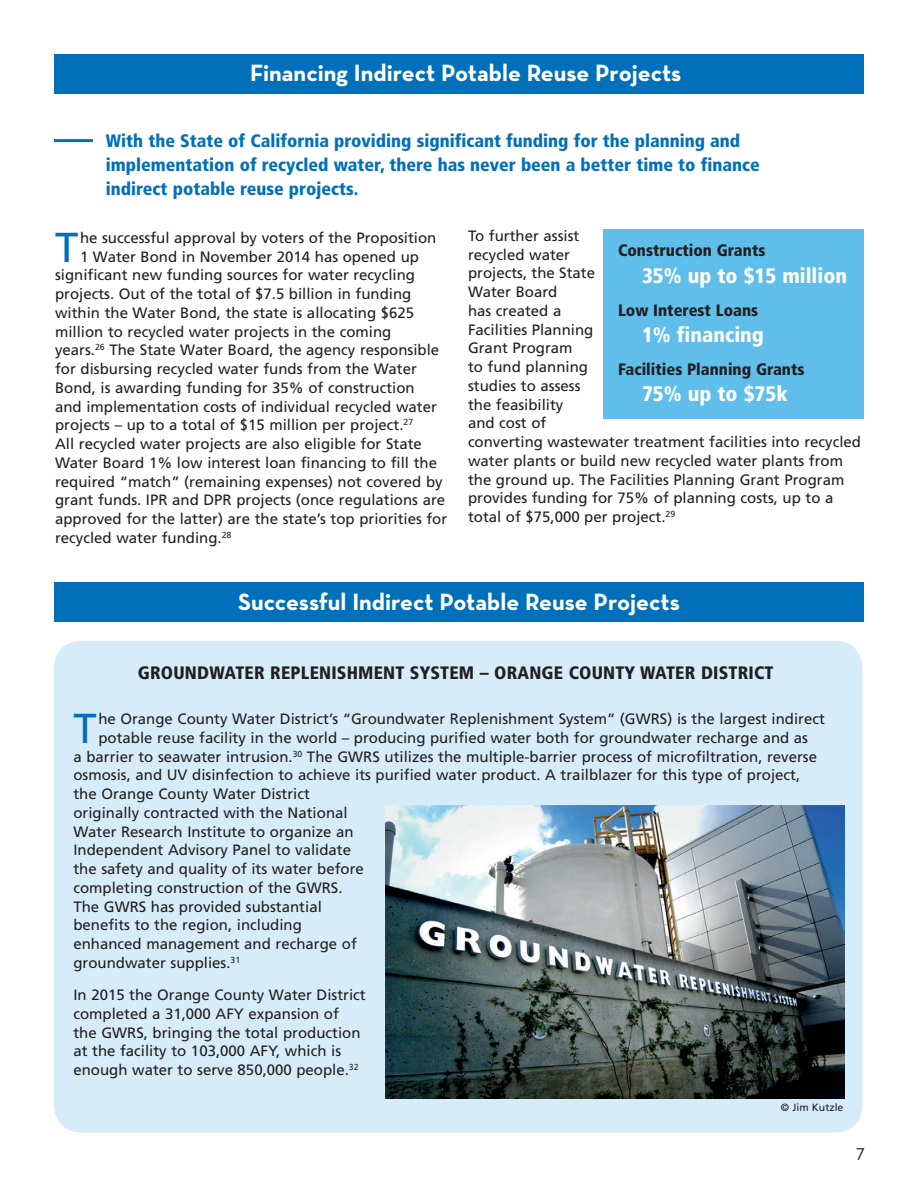
<style>
.page{position:relative;width:918px;height:1188px;background:#fff}
.page>*{position:absolute;margin:0;border:0;box-sizing:border-box;transform-origin:0 0}
.t1{font:41.85px "Frutiger";color:#0070ba}
.t2{font:700 24px "Neutra Text";color:#fff}
.t3{font:900 condensed 21px "Frutiger";color:#fff}
.t4{font:19.5px "Neutra Text";color:#231f20}
.t5{font:900 condensed 18px/24px "Frutiger";color:#0070ba}
.t6{font:900 condensed 18px "Frutiger";letter-spacing:.01em;color:#231f20}
.t7{font:900 condensed 16.5px "Frutiger";color:#231f20}
.t8{font:15px/18.8px "Frutiger";color:#231f20}
.t9{font:10.5px "Frutiger";color:#231f20}
</style>
<div class="page">
<div style="left:54px;top:641px;width:808px;height:492px;background:#d7ecf9;border-radius:27px"></div>
<div style="left:54px;top:54px;width:810px;height:40px;background:#0070ba"></div>
<div style="left:54px;top:582px;width:810px;height:40px;background:#0070ba"></div>
<div style="left:604px;top:230px;width:260px;height:189px;background:#60beeb"></div>
<img style="left:386px;top:806px;width:459px;height:293px">
<hr style="left:54px;top:139px;width:39px;height:3px;background:#0070ba">
<h2 class="t2" style="left:250px;top:57px;width:433px">Financing Indirect Potable Reuse Projects</h2>
<p class="t5" style="left:106px;top:129px;width:655px">With the State of California providing significant funding for the planning and implementation of recycled water, there has never been a better time to finance indirect potable reuse projects.</p>
<h1 class="t1" style="left:55px;top:223px;width:25px">T</h1>
<p class="t8" style="left:80px;top:228px;width:358px">he successful approval by voters of the Proposition</p>
<p class="t8" style="left:80px;top:247px;width:341px">1 Water Bond in November 2014 has opened up</p>
<p class="t8" style="left:55px;top:266px;width:362px">significant new funding sources for water recycling</p>
<p class="t8" style="left:55px;top:285px;width:358px">projects. Out of the total of $7.5 billion in funding</p>
<p class="t8" style="left:55px;top:303px;width:361px">within the Water Bond, the state is allocating $625</p>
<p class="t8" style="left:55px;top:322px;width:338px">million to recycled water projects in the coming</p>
<p class="t8" style="left:55px;top:341px;width:386px">years.<sup>26</sup> The State Water Board, the agency responsible</p>
<p class="t8" style="left:55px;top:360px;width:363px">for disbursing recycled water funds from the Water</p>
<p class="t8" style="left:55px;top:378px;width:361px">Bond, is awarding funding for 35% of construction</p>
<p class="t8" style="left:55px;top:397px;width:383px">and implementation costs of individual recycled water</p>
<p class="t8" style="left:55px;top:416px;width:360px">projects – up to a total of $15 million per project.<sup>27</sup></p>
<p class="t8" style="left:55px;top:435px;width:368px">All recycled water projects are also eligible for State</p>
<p class="t8" style="left:55px;top:453px;width:383px">Water Board 1% low interest loan financing to fill the</p>
<p class="t8" style="left:55px;top:472px;width:389px">required “match” (remaining expenses) not covered by</p>
<p class="t8" style="left:55px;top:491px;width:392px">grant funds. IPR and DPR projects (once regulations are</p>
<p class="t8" style="left:55px;top:510px;width:394px">approved for the latter) are the state’s top priorities for</p>
<p class="t8" style="left:55px;top:528px;width:178px">recycled water funding.<sup>28</sup></p>
<p class="t8" style="left:468px;top:226px;width:395px">To further assist<br>recycled water<br>projects, the State<br>Water Board<br>has created a<br>Facilities Planning<br>Grant Program<br>to fund planning<br>studies to assess<br>the feasibility<br>and cost of<br>converting wastewater treatment facilities into recycled water plants or build new recycled water plants from the ground up. The Facilities Planning Grant Program provides funding for 75% of planning costs, up to a total of $75,000 per project.<sup>29</sup></p>
<p class="t7" style="left:618px;top:241px;width:149px">Construction Grants</p>
<h3 class="t3" style="left:642px;top:263px;width:207px">35% up to $15 million</h3>
<p class="t7" style="left:618px;top:300px;width:142px">Low Interest Loans</p>
<h3 class="t3" style="left:642px;top:322px;width:123px">1% financing</h3>
<p class="t7" style="left:618px;top:359px;width:188px">Facilities Planning Grants</p>
<h3 class="t3" style="left:642px;top:381px;width:147px">75% up to $75k</h3>
<h2 class="t2" style="left:238px;top:587px;width:443px">Successful Indirect Potable Reuse Projects</h2>
<p class="t6" style="left:138px;top:662px;width:637px">GROUNDWATER REPLENISHMENT SYSTEM – ORANGE COUNTY WATER DISTRICT</p>
<h1 class="t1" style="left:73px;top:704px;width:25px">T</h1>
<p class="t8" style="left:98px;top:710px;width:728px">he Orange County Water District’s “Groundwater Replenishment System” (GWRS) is the largest indirect</p>
<p class="t8" style="left:98px;top:728px;width:711px">potable reuse facility in the world – producing purified water both for groundwater recharge and as</p>
<p class="t8" style="left:73px;top:747px;width:745px">a barrier to seawater intrusion.<sup>30</sup> The GWRS utilizes the multiple-barrier process of microfiltration, reverse</p>
<p class="t8" style="left:73px;top:766px;width:728px">osmosis, and UV disinfection to achieve its purified water product. A trailblazer for this type of project,</p>
<p class="t8" style="left:73px;top:785px;width:238px">the Orange County Water District</p>
<p class="t8" style="left:73px;top:803px;width:276px">originally contracted with the National</p>
<p class="t8" style="left:73px;top:822px;width:282px">Water Research Institute to organize an</p>
<p class="t8" style="left:73px;top:841px;width:279px">Independent Advisory Panel to validate</p>
<p class="t8" style="left:73px;top:860px;width:292px">the safety and quality of its water before</p>
<p class="t8" style="left:73px;top:878px;width:271px">completing construction of the GWRS.</p>
<p class="t8" style="left:73px;top:897px;width:250px">The GWRS has provided substantial</p>
<p class="t8" style="left:73px;top:916px;width:230px">benefits to the region, including</p>
<p class="t8" style="left:73px;top:935px;width:285px">enhanced management and recharge of</p>
<p class="t8" style="left:73px;top:953px;width:168px">groundwater supplies.<sup>31</sup></p>
<p class="t8" style="left:73px;top:986px;width:294px">In 2015 the Orange County Water District completed a 31,000 AFY expansion of the GWRS, bringing the total production at the facility to 103,000 AFY, which is enough water to serve 850,000 people.<sup>32</sup></p>
<p class="t9" style="left:781px;top:1101px;width:64px">© Jim Kutzle</p>
<h3 class="t4" style="left:856px;top:1140px;width:10px">7</h3>
</div>
